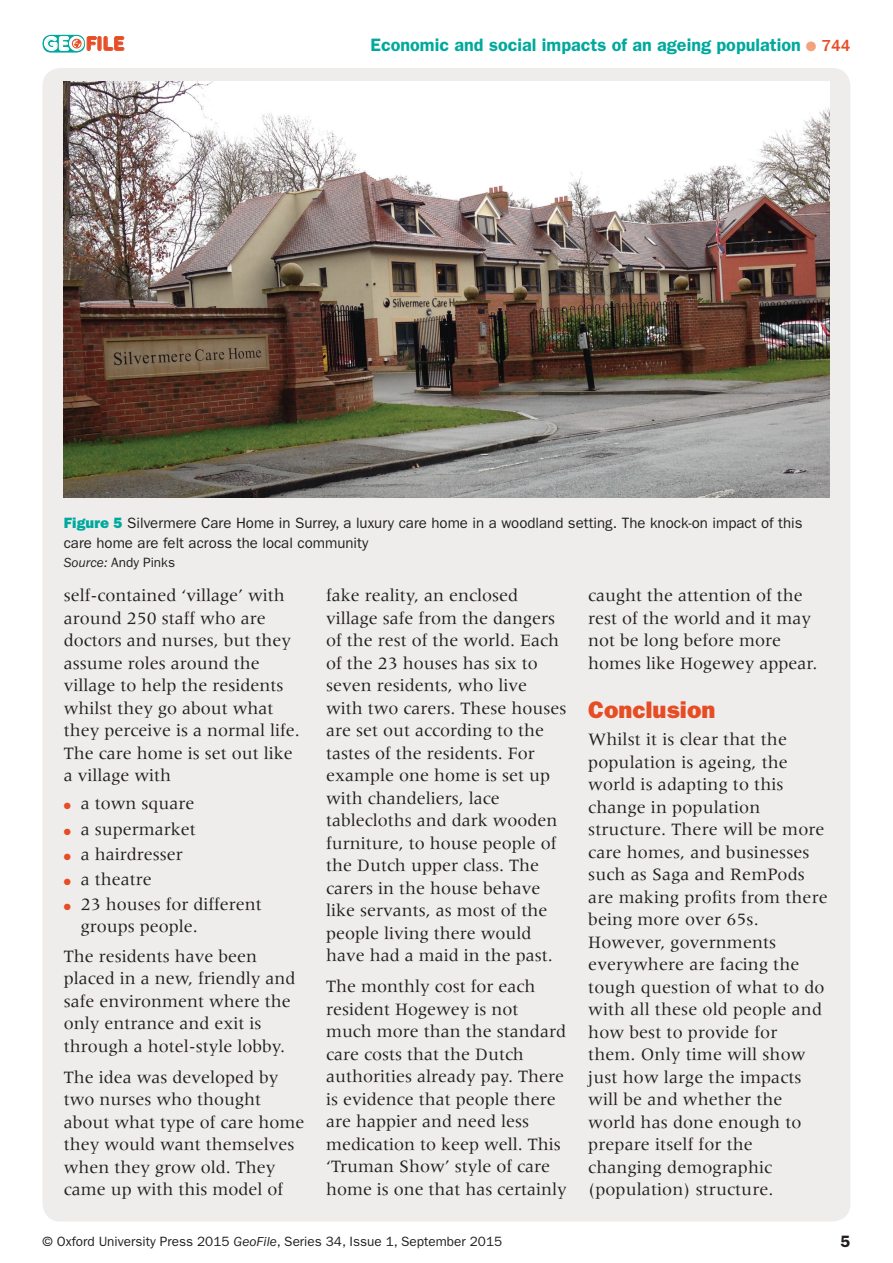
<style>
.page{position:relative;width:893px;height:1263px;background:#fff}
.page>*{position:absolute;margin:0;border:0;box-sizing:border-box;transform-origin:0 0}
.t1{font:24px "ITC Franklin Gothic Std Hvy";color:#e64d25}
.t2{font:20.55px "Frankfurter Medium Std";color:#e64d25}
.t3{font:18px/22.5px "Meridien LT Std";color:#231f20}
.t4{font:600 18px "ITC Franklin Gothic Std";color:#00a99d}
.t5{font:600 16.5px "ITC Franklin Gothic Std";color:#231f20}
.t6{font:15px/19.5px "ITC Franklin Gothic Std";color:#231f20}
.t7{font:13.5px "ITC Franklin Gothic Std";color:#231f20}
.s1{color:#fff}
.s2{color:#f2a37d}
.s3{font-weight:500;font-size:16.5px;color:#e64d25}
.s4{font-family:"ITC Franklin Gothic Std Hvy";color:#00a99d}
.s5{font-style:italic}
.s6{color:#e64d25}
</style>
<div class="page">
<div style="left:43px;top:35px;width:42px;height:18px;background:#00a99d;border-radius:9px"></div>
<div style="left:98px;top:36px;width:3px;height:15px;border:1px solid #e64d25;border-radius:2px"></div>
<svg style="left:104px;top:36px;width:20px;height:15px"></svg>
<svg style="left:44px;top:36px;width:53px;height:15px"></svg>
<div style="left:72px;top:39px;width:9px;height:9px;border:1px solid #e64d25;border-radius:50%"></div>
<div style="left:43px;top:68px;width:807px;height:1153px;background:#efedec;border-radius:18px"></div>
<img style="left:64px;top:82px;width:765px;height:415px">
<p class="t2" style="left:44px;top:32px;width:82px"><span class="s1">GEO</span>FILE</p>
<p class="t4" style="left:371px;top:34px;width:481px">Economic and social impacts of an ageing population <span class="s2">●</span> <span class="s3">744</span></p>
<p class="t6" style="left:64px;top:513px;width:740px"><span class="s4">Figure 5</span> Silvermere Care Home in Surrey, a luxury care home in a woodland setting. The knock-on impact of this care home are felt across the local community</p>
<p class="t7" style="left:64px;top:555px;width:113px"><span class="s5">Source:</span> Andy Pinks</p>
<p class="t3" style="left:64px;top:584px;width:238px">self-contained ‘village’ with around 250 staff who are doctors and nurses, but they assume roles around the village to help the residents whilst they go about what they perceive is a normal life.<br>The care home is set out like a village with</p>
<p class="t3" style="left:64px;top:792px;width:132px"><span class="s6">●</span> a town square</p>
<p class="t3" style="left:64px;top:817px;width:134px"><span class="s6">●</span> a supermarket</p>
<p class="t3" style="left:64px;top:842px;width:121px"><span class="s6">●</span> a hairdresser</p>
<p class="t3" style="left:64px;top:868px;width:89px"><span class="s6">●</span> a theatre</p>
<p class="t3" style="left:81px;top:893px;width:183px;text-indent:-17px"><span class="s6">●</span> 23 houses for different groups people.</p>
<p class="t3" style="left:64px;top:945px;width:233px">The residents have been placed in a new, friendly and safe environment where the only entrance and exit is through a hotel-style lobby.</p>
<p class="t3" style="left:64px;top:1066px;width:242px">The idea was developed by two nurses who thought about what type of care home they would want themselves when they grow old. They came up with this model of</p>
<p class="t3" style="left:326px;top:584px;width:242px">fake reality, an enclosed village safe from the dangers of the rest of the world. Each of the 23 houses has six to seven residents, who live with two carers. These houses are set out according to the tastes of the residents. For example one home is set up with chandeliers, lace tablecloths and dark wooden furniture, to house people of the Dutch upper class. The carers in the house behave like servants, as most of the people living there would have had a maid in the past.</p>
<p class="t3" style="left:326px;top:975px;width:242px">The monthly cost for each resident Hogewey is not much more than the standard care costs that the Dutch authorities already pay. There is evidence that people there are happier and need less medication to keep well. This ‘Truman Show’ style of care home is one that has certainly</p>
<p class="t7" style="left:43px;top:1233px;width:461px">© Oxford University Press 2015 <span class="s5">GeoFile</span>, Series 34, Issue 1, September 2015</p>
<p class="t3" style="left:588px;top:584px;width:231px">caught the attention of the rest of the world and it may not be long before more homes like Hogewey appear.</p>
<h1 class="t1" style="left:588px;top:696px;width:129px">Conclusion</h1>
<p class="t3" style="left:588px;top:728px;width:241px">Whilst it is clear that the population is ageing, the world is adapting to this change in population structure. There will be more care homes, and businesses such as Saga and RemPods are making profits from there being more over 65s.<br>However, governments everywhere are facing the tough question of what to do with all these old people and how best to provide for them. Only time will show just how large the impacts will be and whether the world has done enough to prepare itself for the changing demographic (population) structure.</p>
<p class="t5" style="left:840px;top:1231px;width:11px">5</p>
</div>
